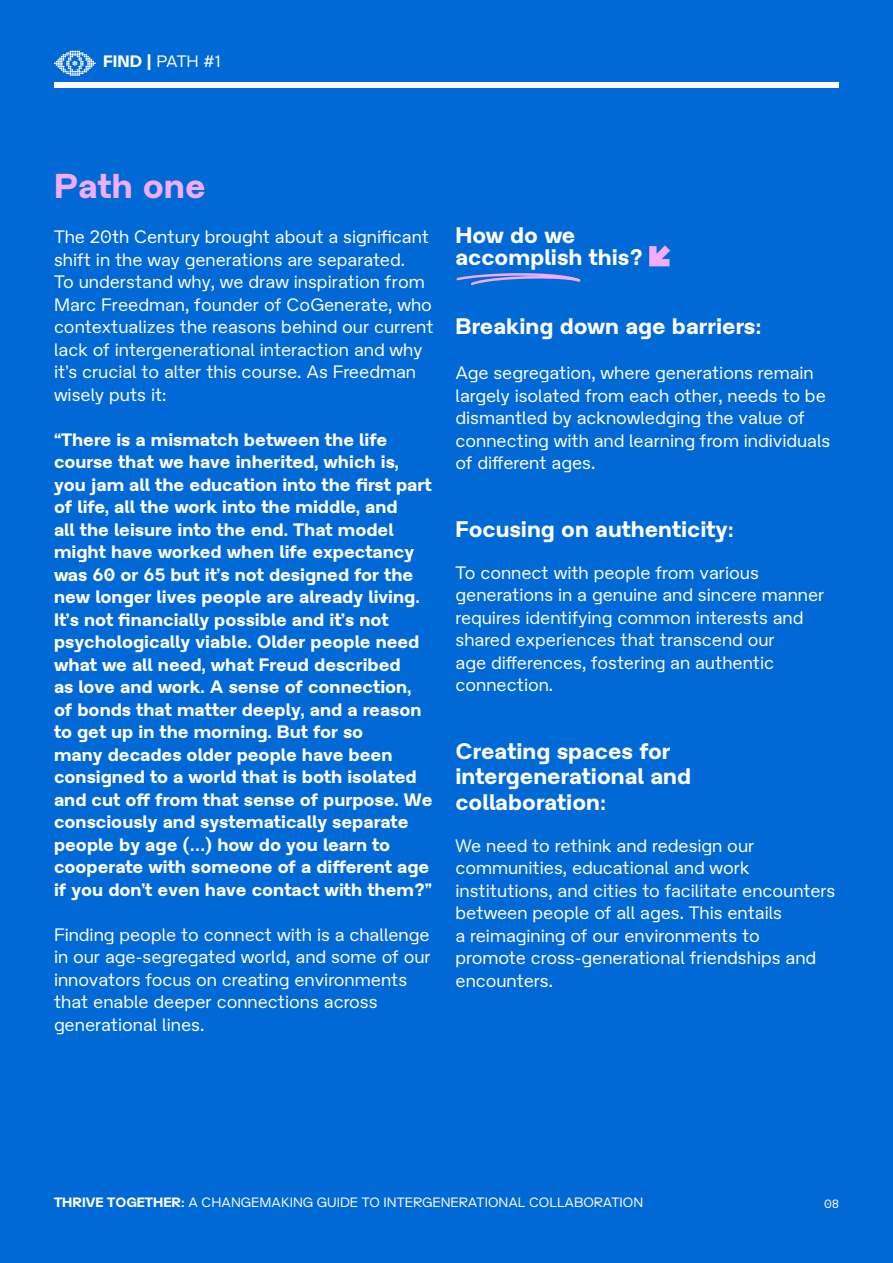
<style>
.page{position:relative;width:893px;height:1263px;background:#0069d6}
.page>*{position:absolute;margin:0;border:0;box-sizing:border-box;transform-origin:0 0}
.t1{font:700 34.5px "Afflictis";color:#f2adff}
.t2{font:700 22.5px/25.5px "Afflictis";color:#fff}
.t3{font:18px/22.5px "Afflictis";color:#fff}
.t4{font:700 18px/22.5px "Afflictis";color:#fff}
.t5{font:16.5px "Afflictis";color:#fff}
.t6{font:13.5px "Afflictis";color:#fff}
.t7{font:12px "Afflictis";color:#fff}
.s1{font-weight:700}
</style>
<div class="page">
<div style="left:54px;top:82px;width:785px;height:6px;background:#fff"></div>
<svg style="left:54px;top:51px;width:42px;height:25px"></svg>
<svg style="left:456px;top:273px;width:125px;height:13px"></svg>
<svg style="left:649px;top:245px;width:21px;height:21px"></svg>
<p class="t5" style="left:103px;top:51px;width:119px"><span class="s1">FIND |</span> PATH #1</p>
<h1 class="t1" style="left:54px;top:163px;width:153px">Path one</h1>
<p class="t3" style="left:54px;top:225px;width:381px">The 20th Century brought about a significant shift in the way generations are separated.<br>To understand why, we draw inspiration from Marc Freedman, founder of CoGenerate, who contextualizes the reasons behind our current lack of intergenerational interaction and why it’s crucial to alter this course. As Freedman wisely puts it:</p>
<p class="t4" style="left:54px;top:427px;width:380px">“There is a mismatch between the life course that we have inherited, which is, you jam all the education into the first part of life, all the work into the middle, and<br>all the leisure into the end. That model might have worked when life expectancy was 60 or 65 but it’s not designed for the new longer lives people are already living.<br>It’s not financially possible and it’s not psychologically viable. Older people need what we all need, what Freud described<br>as love and work. A sense of connection, of bonds that matter deeply, and a reason to get up in the morning. But for so<br>many decades older people have been consigned to a world that is both isolated and cut off from that sense of purpose. We consciously and systematically separate people by age (…) how do you learn to cooperate with someone of a different age if you don’t even have contact with them?”</p>
<p class="t3" style="left:54px;top:922px;width:378px">Finding people to connect with is a challenge in our age-segregated world, and some of our innovators focus on creating environments that enable deeper connections across generational lines.</p>
<p class="t2" style="left:455px;top:223px;width:189px;line-height:22.5px">How do we accomplish this?</p>
<p class="t2" style="left:455px;top:313px;width:308px">Breaking down age barriers:</p>
<p class="t3" style="left:455px;top:361px;width:376px">Age segregation, where generations remain largely isolated from each other, needs to be dismantled by acknowledging the value of connecting with and learning from individuals of different ages.</p>
<p class="t2" style="left:455px;top:515px;width:280px">Focusing on authenticity:</p>
<p class="t3" style="left:455px;top:560px;width:370px">To connect with people from various generations in a genuine and sincere manner requires identifying common interests and shared experiences that transcend our<br>age differences, fostering an authentic connection.</p>
<p class="t2" style="left:455px;top:737px;width:237px">Creating spaces for intergenerational and collaboration:</p>
<p class="t3" style="left:455px;top:833px;width:381px">We need to rethink and redesign our communities, educational and work institutions, and cities to facilitate encounters between people of all ages. This entails<br>a reimagining of our environments to<br>promote cross-generational friendships and encounters.</p>
<p class="t6" style="left:54px;top:1194px;width:591px"><span class="s1">THRIVE TOGETHER:</span> A CHANGEMAKING GUIDE TO INTERGENERATIONAL COLLABORATION</p>
<p class="t7" style="left:824px;top:1196px;width:16px">08</p>
</div>
